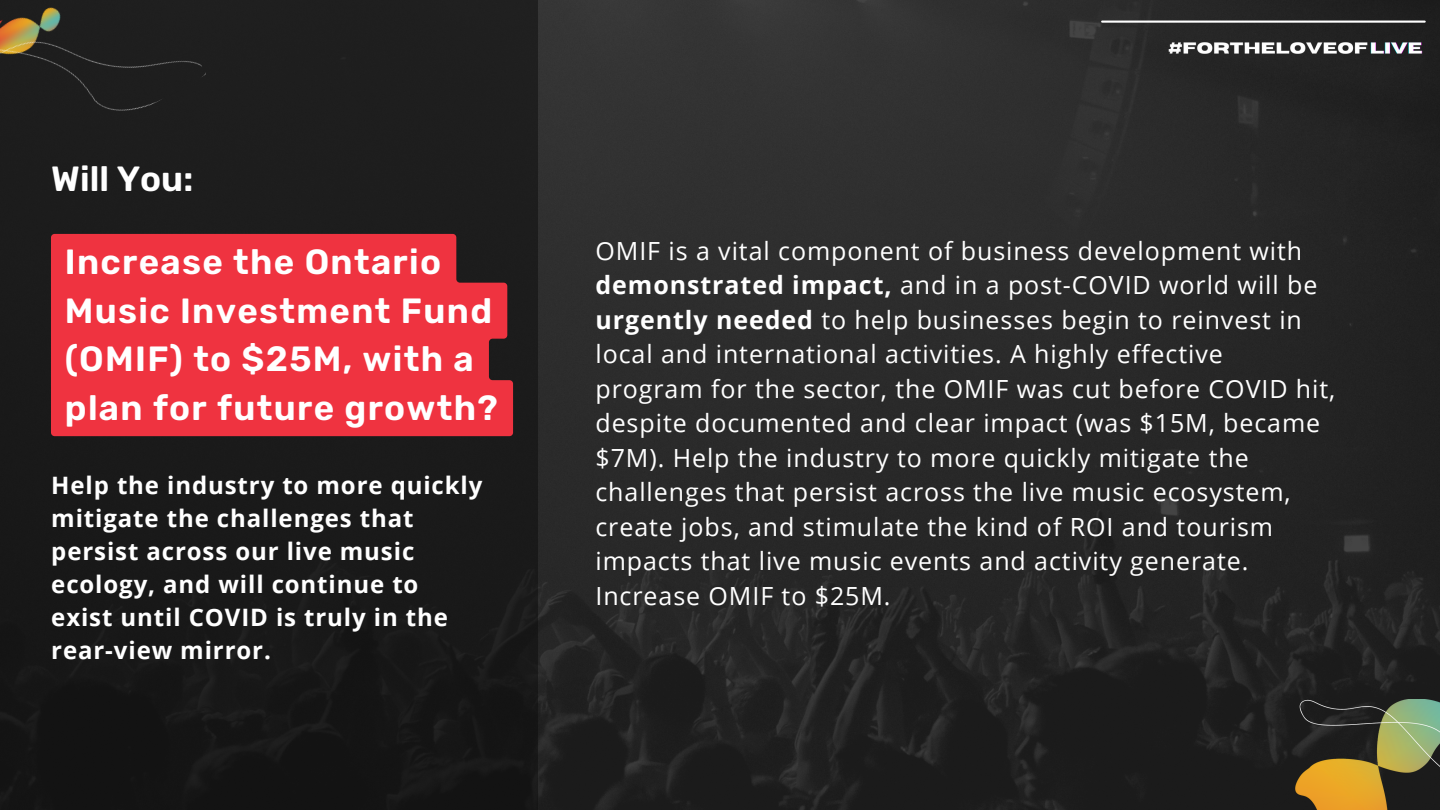
<style>
.page{position:relative;width:1440px;height:810px;background:#fff}
.page>*{position:absolute;margin:0;border:0;box-sizing:border-box;transform-origin:0 0}
.t1{font:600 35px/48.8px "Rubik";letter-spacing:.035em;color:#fff}
.t2{font:25px/34.5px "Open Sans";letter-spacing:.035em;color:#fff}
.t3{font:700 24px/33px "Open Sans";letter-spacing:.035em;color:#fff}
.s1{font-weight:700}
</style>
<div class="page">
<img style="left:538px;top:0;width:902px;height:810px">
<div style="left:0;top:0;width:538px;height:810px;background:#1a1a1a"></div>
<hr style="left:1102px;top:21px;width:323px;height:2px;background:#fff">
<img style="left:1168px;top:30px;width:258px;height:37px">
<img style="left:1287px;top:699px;width:153px;height:111px">
<img style="left:0;top:7px;width:206px;height:104px">
<div style="left:51px;top:234px;width:462px;height:202px;background:#ef3340"></div>
<p class="t1" style="left:51px;top:155px;width:143px">Will You:</p>
<p class="t1" style="left:65px;top:238px;width:434px">Increase the Ontario<br>Music Investment Fund (OMIF) to $25M, with a plan for future growth?</p>
<p class="t3" style="left:51px;top:468px;width:433px">Help the industry to more quickly mitigate the challenges that persist across our live music ecology, and will continue to exist until COVID is truly in the rear-view mirror.</p>
<p class="t2" style="left:595px;top:233px;width:741px">OMIF is a vital component of business development with <span class="s1">demonstrated impact,</span> and in a post-COVID world will be <span class="s1">urgently needed</span> to help businesses begin to reinvest in local and international activities. A highly effective program for the sector, the OMIF was cut before COVID hit, despite documented and clear impact (was $15M, became $7M). Help the industry to more quickly mitigate the challenges that persist across the live music ecosystem, create jobs, and stimulate the kind of ROI and tourism impacts that live music events and activity generate.<br>Increase OMIF to $25M.</p>
</div>
